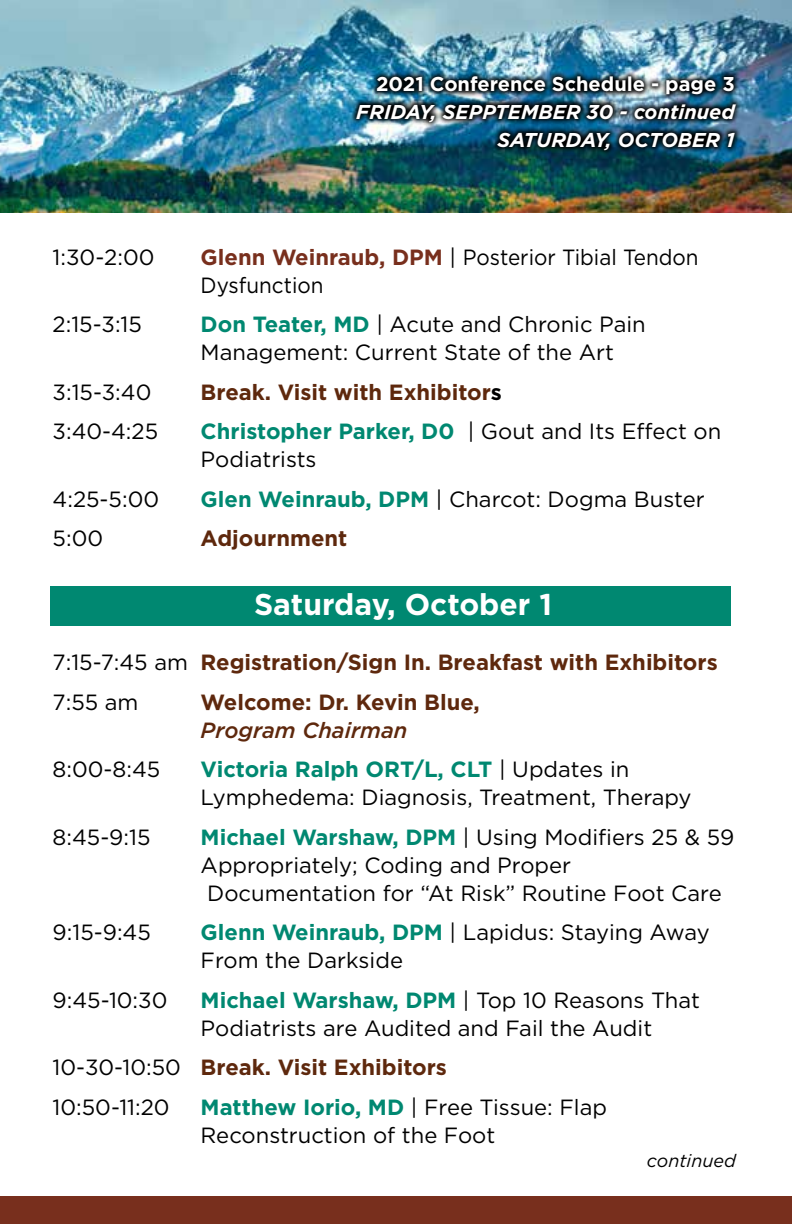
<style>
.page{position:relative;width:792px;height:1224px;background:#fff}
.page>*{position:absolute;margin:0;border:0;box-sizing:border-box;transform-origin:0 0}
.t1{font:700 30px "Gotham";color:#fff}
.t2{font:22px/28px "Gotham";color:#000}
.t3{font:700 22px/39.6px "Gotham";color:#5e280d}
.t4{font:italic 500 22px "Gotham";color:#5e280d}
.t5{font:italic 700 20px/28px "Gotham";color:#fff;text-align:right}
.t6{font:700 20px "Gotham";color:#fff}
.t7{font:italic 18px "Gotham";color:#000}
.s1{font-weight:700;color:#782f1d}
.s2{font-weight:700;color:#008871}
.s3{color:#000}
.s4{font-weight:400;color:#000}
.s5{font-weight:700;color:#5e280d}
</style>
<div class="page">
<div style="left:51px;top:587px;width:680px;height:39px;background:#008871"></div>
<div style="left:0;top:1197px;width:792px;height:27px;background:#782f1d"></div>
<img style="left:0;top:0;width:792px;height:212px">
<img style="left:350px;top:69px;width:392px;height:87px">
<p class="t6" style="left:376px;top:70px;width:360px">2021 Conference Schedule - page 3</p>
<p class="t5" style="left:356px;top:97px;width:380px">FRIDAY, SEPPTEMBER 30 - continued<br>SATURDAY, OCTOBER 1</p>
<p class="t2" style="left:53px;top:242px;width:103px">1:30-2:00</p>
<p class="t2" style="left:201px;top:242px;width:499px"><span class="s1">Glenn Weinraub, DPM</span> | Posterior Tibial Tendon<br>Dysfunction</p>
<p class="t2" style="left:53px;top:310px;width:91px">2:15-3:15</p>
<p class="t2" style="left:201px;top:310px;width:447px"><span class="s2">Don Teater, MD</span> | Acute and Chronic Pain<br>Management: Current State of the Art</p>
<p class="t2" style="left:53px;top:377px;width:100px">3:15-3:40</p>
<p class="t3" style="left:201px;top:372px;width:303px">Break. Visit with Exhibitor<span class="s3">s</span></p>
<p class="t2" style="left:53px;top:417px;width:107px">3:40-4:25</p>
<p class="t2" style="left:201px;top:417px;width:522px"><span class="s2">Christopher Parker, D0</span> | Gout and Its Effect on<br>Podiatrists</p>
<p class="t2" style="left:53px;top:484px;width:108px">4:25-5:00</p>
<p class="t2" style="left:201px;top:484px;width:505px"><span class="s2">Glen Weinraub, DPM</span> | Charcot: Dogma Buster</p>
<p class="t2" style="left:53px;top:524px;width:52px">5:00</p>
<p class="t3" style="left:201px;top:518px;width:148px">Adjournment</p>
<h1 class="t1" style="left:254px;top:585px;width:300px">Saturday, October 1</h1>
<p class="t3" style="left:53px;top:642px;width:667px"><span class="s4">7:15-7:45 am</span> Registration/Sign In. Breakfast with Exhibitors<br><span class="s4">7:55 am</span></p>
<p class="t3" style="left:201px;top:682px;width:281px">Welcome: Dr. Kevin Blue,</p>
<p class="t4" style="left:201px;top:717px;width:208px">Program Chairman</p>
<p class="t2" style="left:53px;top:755px;width:109px">8:00-8:45</p>
<p class="t2" style="left:201px;top:755px;width:492px"><span class="s2">Victoria Ralph ORT/L, CLT</span> | Updates in<br>Lymphedema: Diagnosis, Treatment, Therapy</p>
<p class="t2" style="left:53px;top:822px;width:99px">8:45-9:15</p>
<p class="t2" style="left:201px;top:822px;width:535px"><span class="s2">Michael Warshaw, DPM</span> | Using Modifiers 25 &amp; 59</p>
<p class="t2" style="left:201px;top:850px;width:372px">Appropriately; Coding and Proper</p>
<p class="t2" style="left:207px;top:878px;width:516px">Documentation for “At Risk” Routine Foot Care</p>
<p class="t2" style="left:53px;top:918px;width:100px">9:15-9:45</p>
<p class="t2" style="left:201px;top:918px;width:511px"><span class="s2">Glenn Weinraub, DPM</span> | Lapidus: Staying Away<br>From the Darkside</p>
<p class="t2" style="left:53px;top:985px;width:116px">9:45-10:30</p>
<p class="t2" style="left:201px;top:985px;width:501px"><span class="s2">Michael Warshaw, DPM</span> | Top 10 Reasons That<br>Podiatrists are Audited and Fail the Audit</p>
<p class="t2" style="left:53px;top:1047px;width:396px;line-height:39.6px">10-30-10:50 <span class="s5">Break. Visit Exhibitors<br></span>10:50-11:20</p>
<p class="t2" style="left:201px;top:1093px;width:408px"><span class="s2">Matthew Iorio, MD</span> | Free Tissue: Flap<br>Reconstruction of the Foot</p>
<p class="t7" style="left:647px;top:1149px;width:90px">continued</p>
</div>
